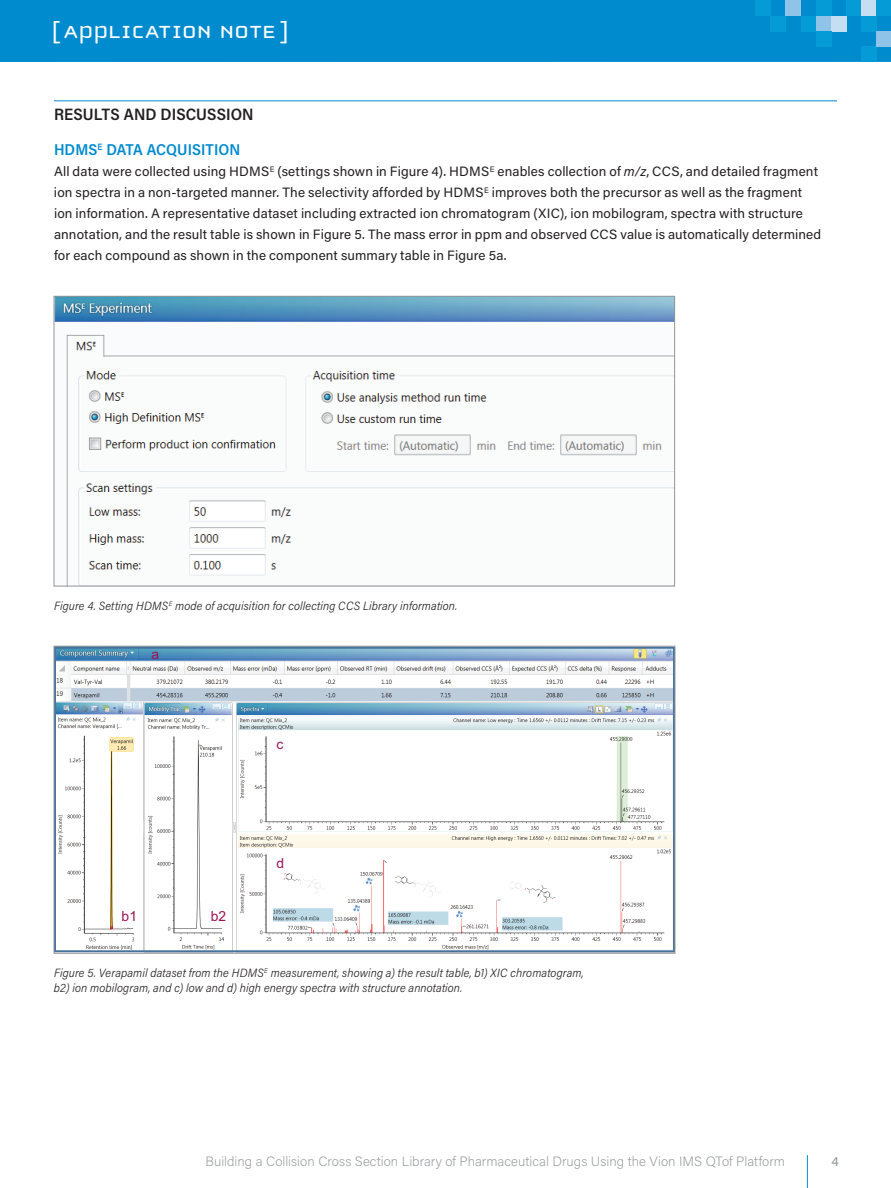
<style>
.page{position:relative;width:891px;height:1188px;background:#fff}
.page>*{position:absolute;margin:0;border:0;box-sizing:border-box;transform-origin:0 0}
.t1{font:25.5px "Cholla Unicase";letter-spacing:.01em;color:#fff;scale:1.1 1}
.t2{font:600 16.5px "Acumin Pro Semi Cond";letter-spacing:.005em;color:#231f20}
.t3{font:600 15.75px "Acumin Pro Semi Cond";letter-spacing:.005em;color:#008bcf}
.t4{font:13.95px "Arial";color:#9b1555}
.t5{font:13.5px/21px "Acumin Pro";letter-spacing:.01em;color:#231f20}
.t6{font:200 13.5px "Acumin Pro";letter-spacing:.005em;color:#939598}
.t7{font:13.5px "Acumin Pro";color:#939598}
.t8{font:italic 300 12px/15px "Acumin Pro Semi Cond";letter-spacing:.01em;color:#231f20}
.s1{font-style:italic}
</style>
<div class="page">
<div style="left:0;top:0;width:891px;height:62px;background:#008bcf"></div>
<div style="left:755px;top:0;width:15px;height:16px;background:#059bd7"></div>
<div style="left:861px;top:47px;width:15px;height:15px;background:#059bd7"></div>
<div style="left:770px;top:16px;width:16px;height:15px;background:#059bd7"></div>
<div style="left:786px;top:0;width:15px;height:16px;background:#90c3e8"></div>
<div style="left:801px;top:16px;width:15px;height:15px;background:#059bd7"></div>
<div style="left:816px;top:16px;width:16px;height:15px;background:#90c3e8"></div>
<div style="left:832px;top:16px;width:15px;height:15px;background:#c5def2"></div>
<div style="left:816px;top:0;width:16px;height:16px;background:#059bd7"></div>
<div style="left:816px;top:31px;width:16px;height:16px;background:#059bd7"></div>
<div style="left:861px;top:0;width:15px;height:16px;background:#c5def2"></div>
<div style="left:847px;top:0;width:14px;height:16px;background:#059bd7"></div>
<div style="left:876px;top:0;width:15px;height:16px;background:#059bd7"></div>
<div style="left:861px;top:16px;width:15px;height:15px;background:#059bd7"></div>
<div style="left:876px;top:31px;width:15px;height:16px;background:#90c3e8"></div>
<hr style="left:807px;top:1155px;width:1px;height:33px;background:#008bcf">
<hr style="left:54px;top:100px;width:783px;height:1px;background:#008bcf">
<img style="left:56px;top:298px;width:617px;height:286px">
<div style="left:54px;top:296px;width:621px;height:290px;border:1px solid #939598"></div>
<svg style="left:56px;top:648px;width:617px;height:304px"></svg>
<h1 class="t1" style="left:52px;top:19px;width:217px">[ APPLICATION NOTE ]</h1>
<p class="t2" style="left:54px;top:103px;width:201px">RESULTS AND DISCUSSION</p>
<p class="t3" style="left:54px;top:139px;width:188px">HDMS<sup>E</sup> DATA ACQUISITION</p>
<p class="t5" style="left:54px;top:161px;width:769px">All data were collected using HDMS<sup>E</sup> (settings shown in Figure 4). HDMS<sup>E</sup> enables collection of <span class="s1">m/z</span>, CCS, and detailed fragment ion spectra in a non-targeted manner. The selectivity afforded by HDMS<sup>E</sup> improves both the precursor as well as the fragment ion information. A representative dataset including extracted ion chromatogram (XIC), ion mobilogram, spectra with structure annotation, and the result table is shown in Figure 5. The mass error in ppm and observed CCS value is automatically determined for each compound as shown in the component summary table in Figure 5a.</p>
<p class="t8" style="left:54px;top:598px;width:405px">Figure 4. Setting HDMS<sup>E</sup> mode of acquisition for collecting CCS Library information.</p>
<p class="t4" style="left:151px;top:645px;width:9px">a</p>
<p class="t4" style="left:122px;top:907px;width:17px">b1</p>
<p class="t4" style="left:211px;top:907px;width:17px">b2</p>
<p class="t4" style="left:276px;top:734px;width:8px">c</p>
<p class="t4" style="left:276px;top:854px;width:9px">d</p>
<p class="t8" style="left:54px;top:965px;width:531px">Figure 5. Verapamil dataset from the HDMS<sup>E</sup> measurement, showing a) the result table, b1) XIC chromatogram, b2) ion mobilogram, and c) low and d) high energy spectra with structure annotation.</p>
<p class="t6" style="left:206px;top:1152px;width:581px">Building a Collision Cross Section Library of Pharmaceutical Drugs Using the Vion IMS QTof Platform</p>
<p class="t7" style="left:832px;top:1151px;width:9px">4</p>
</div>
